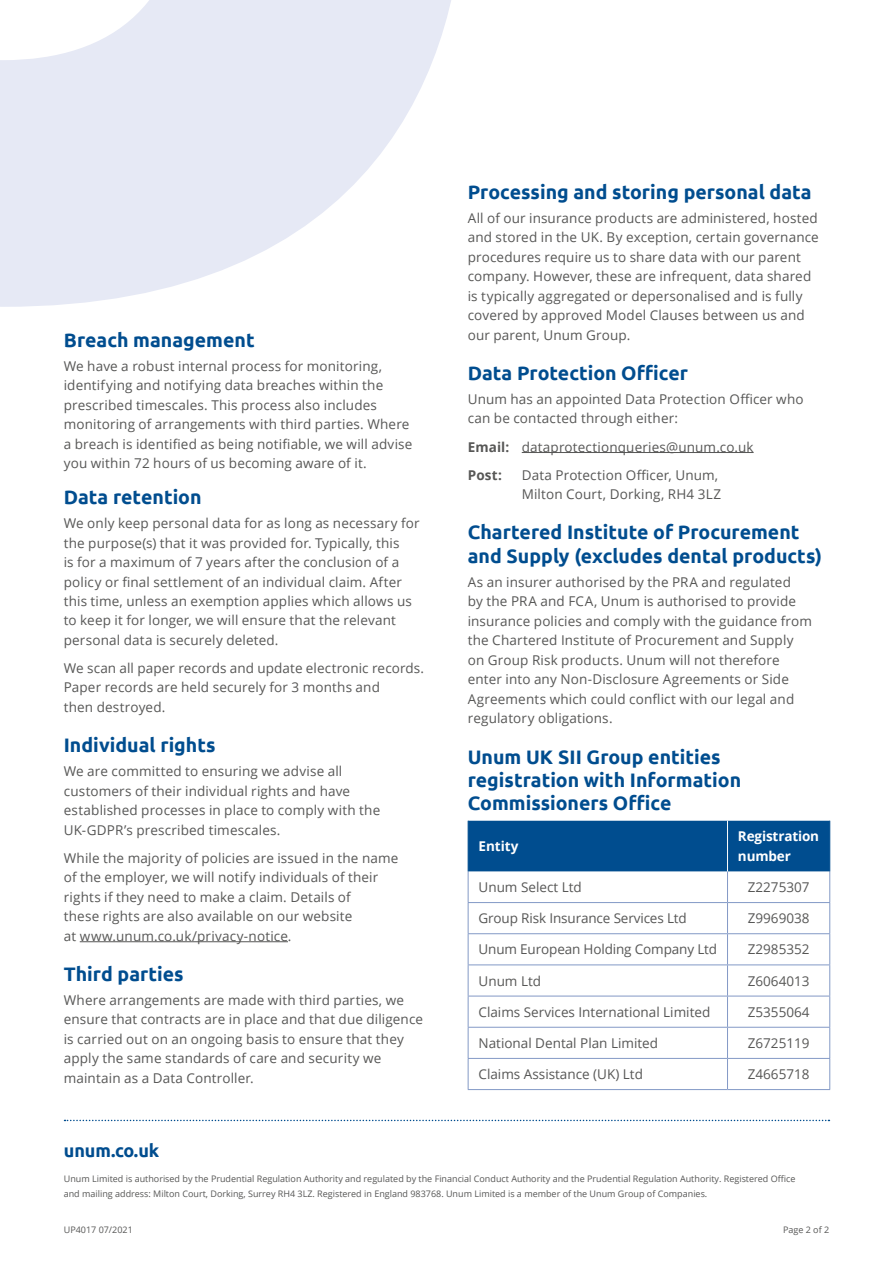
<style>
.page{position:relative;width:893px;height:1263px;background:#fff}
.page>*{position:absolute;margin:0;border:0;box-sizing:border-box;transform-origin:0 0}
.t1{font:700 19.5px/23.4px "Ubuntu";color:#004d8f}
.t2{font:700 18px "Ubuntu";color:#004d8f}
.t3{font:13.5px/19.5px "Open Sans";letter-spacing:.01em;color:#575756}
.t4{font:13.5px "Open Sans";letter-spacing:-.01em;color:#575756}
.t5{font:700 13.5px/19.5px "Open Sans";letter-spacing:-.01em;color:#fff}
.t6{font:9px/15px "Open Sans";color:#575756}
.s1{font-weight:700}
</style>
<div class="page">
<div style="left:469px;top:821px;width:360px;height:50px;background:#004d8f"></div>
<hr style="left:468px;top:871px;width:1px;height:31px;background:#8399c6">
<hr style="left:727px;top:871px;width:1px;height:31px;background:#8399c6">
<hr style="left:829px;top:871px;width:1px;height:31px;background:#8399c6">
<hr style="left:468px;top:902px;width:259px;height:1px;background:#8399c6">
<hr style="left:468px;top:903px;width:1px;height:30px;background:#8399c6">
<hr style="left:727px;top:902px;width:103px;height:1px;background:#8399c6">
<hr style="left:727px;top:903px;width:1px;height:30px;background:#8399c6">
<hr style="left:829px;top:903px;width:1px;height:30px;background:#8399c6">
<hr style="left:468px;top:933px;width:259px;height:1px;background:#8399c6">
<hr style="left:468px;top:934px;width:1px;height:30px;background:#8399c6">
<hr style="left:727px;top:933px;width:103px;height:1px;background:#8399c6">
<hr style="left:727px;top:934px;width:1px;height:30px;background:#8399c6">
<hr style="left:829px;top:934px;width:1px;height:30px;background:#8399c6">
<hr style="left:468px;top:964px;width:259px;height:1px;background:#8399c6">
<hr style="left:468px;top:965px;width:1px;height:31px;background:#8399c6">
<hr style="left:727px;top:964px;width:103px;height:1px;background:#8399c6">
<hr style="left:727px;top:965px;width:1px;height:31px;background:#8399c6">
<hr style="left:829px;top:965px;width:1px;height:31px;background:#8399c6">
<hr style="left:468px;top:996px;width:259px;height:1px;background:#8399c6">
<hr style="left:468px;top:996px;width:1px;height:31px;background:#8399c6">
<hr style="left:727px;top:996px;width:103px;height:1px;background:#8399c6">
<hr style="left:727px;top:996px;width:1px;height:31px;background:#8399c6">
<hr style="left:829px;top:996px;width:1px;height:31px;background:#8399c6">
<hr style="left:468px;top:1027px;width:259px;height:1px;background:#8399c6">
<hr style="left:468px;top:1027px;width:1px;height:31px;background:#8399c6">
<hr style="left:727px;top:1027px;width:103px;height:1px;background:#8399c6">
<hr style="left:727px;top:1027px;width:1px;height:31px;background:#8399c6">
<hr style="left:829px;top:1027px;width:1px;height:31px;background:#8399c6">
<hr style="left:468px;top:1058px;width:259px;height:1px;background:#8399c6">
<hr style="left:468px;top:1059px;width:1px;height:30px;background:#8399c6">
<hr style="left:727px;top:1058px;width:103px;height:1px;background:#8399c6">
<hr style="left:727px;top:1059px;width:1px;height:30px;background:#8399c6">
<hr style="left:829px;top:1059px;width:1px;height:30px;background:#8399c6">
<hr style="left:468px;top:1089px;width:259px;height:1px;background:#8399c6">
<hr style="left:727px;top:1089px;width:103px;height:1px;background:#8399c6">
<hr style="left:468px;top:821px;width:1px;height:50px;background:#004d8f">
<hr style="left:829px;top:821px;width:1px;height:50px;background:#004d8f">
<hr style="left:727px;top:821px;width:1px;height:50px;background:#fff">
<hr style="left:80px;top:941px;width:208px;height:1px;background:#575756">
<hr style="left:522px;top:452px;width:232px;height:1px;background:#575756">
<svg style="left:0;top:0;width:451px;height:307px;fill:#e6e9f5"></svg>
<svg style="left:65px;top:1120px;width:764px;height:1px"></svg>
<h1 class="t1" style="left:64px;top:328px;width:192px">Breach management</h1>
<p class="t3" style="left:64px;top:356px;width:350px">We have a robust internal process for monitoring, identifying and notifying data breaches within the prescribed timescales. This process also includes monitoring of arrangements with third parties. Where a breach is identified as being notifiable, we will advise you within 72 hours of us becoming aware of it.</p>
<h1 class="t1" style="left:64px;top:485px;width:139px">Data retention</h1>
<p class="t3" style="left:64px;top:513px;width:357px">We only keep personal data for as long as necessary for the purpose(s) that it was provided for. Typically, this<br>is for a maximum of 7 years after the conclusion of a policy or final settlement of an individual claim. After this time, unless an exemption applies which allows us to keep it for longer, we will ensure that the relevant personal data is securely deleted.</p>
<p class="t3" style="left:64px;top:658px;width:362px">We scan all paper records and update electronic records.<br>Paper records are held securely for 3 months and<br>then destroyed.</p>
<h1 class="t1" style="left:64px;top:733px;width:153px">Individual rights</h1>
<p class="t3" style="left:64px;top:761px;width:318px">We are committed to ensuring we advise all customers of their individual rights and have established processes in place to comply with the UK-GDPR’s prescribed timescales.</p>
<p class="t3" style="left:64px;top:848px;width:336px">While the majority of policies are issued in the name of the employer, we will notify individuals of their rights if they need to make a claim. Details of<br>these rights are also available on our website<br>at www.unum.co.uk/privacy-notice.</p>
<h1 class="t1" style="left:64px;top:962px;width:121px">Third parties</h1>
<p class="t3" style="left:64px;top:990px;width:361px">Where arrangements are made with third parties, we ensure that contracts are in place and that due diligence is carried out on an ongoing basis to ensure that they apply the same standards of care and security we maintain as a Data Controller.</p>
<h1 class="t1" style="left:468px;top:180px;width:345px">Processing and storing personal data</h1>
<p class="t3" style="left:468px;top:208px;width:353px">All of our insurance products are administered, hosted and stored in the UK. By exception, certain governance procedures require us to share data with our parent company. However, these are infrequent, data shared is typically aggregated or depersonalised and is fully covered by approved Model Clauses between us and our parent, Unum Group.</p>
<h1 class="t1" style="left:468px;top:361px;width:222px">Data Protection Officer</h1>
<p class="t3" style="left:468px;top:389px;width:337px">Unum has an appointed Data Protection Officer who can be contacted through either:</p>
<p class="t3" style="left:468px;top:432px;width:287px;line-height:28px"><span class="s1">Email:</span> dataprotectionqueries@unum.co.uk<br><span class="s1">Post:</span></p>
<p class="t3" style="left:522px;top:464px;width:201px">Data Protection Officer, Unum,<br>Milton Court, Dorking, RH4 3LZ</p>
<h1 class="t1" style="left:468px;top:520px;width:356px">Chartered Institute of Procurement and Supply (excludes dental products)</h1>
<p class="t3" style="left:468px;top:572px;width:346px">As an insurer authorised by the PRA and regulated<br>by the PRA and FCA, Unum is authorised to provide insurance policies and comply with the guidance from the Chartered Institute of Procurement and Supply on Group Risk products. Unum will not therefore enter into any Non-Disclosure Agreements or Side Agreements which could conflict with our legal and regulatory obligations.</p>
<h1 class="t1" style="left:468px;top:744px;width:275px">Unum UK SII Group entities registration with Information<br>Commissioners Office</h1>
<p class="t5" style="left:479px;top:836px;width:41px">Entity</p>
<p class="t5" style="left:738px;top:826px;width:83px">Registration number</p>
<p class="t3" style="left:479px;top:877px;width:105px">Unum Select Ltd</p>
<p class="t3" style="left:748px;top:877px;width:63px">Z2275307</p>
<p class="t4" style="left:479px;top:909px;width:210px">Group Risk Insurance Services Ltd</p>
<p class="t3" style="left:748px;top:908px;width:63px">Z9969038</p>
<p class="t4" style="left:479px;top:940px;width:240px">Unum European Holding Company Ltd</p>
<p class="t3" style="left:748px;top:939px;width:63px">Z2985352</p>
<p class="t3" style="left:479px;top:971px;width:64px">Unum Ltd</p>
<p class="t3" style="left:748px;top:971px;width:63px">Z6064013</p>
<p class="t3" style="left:479px;top:1002px;width:233px">Claims Services International Limited</p>
<p class="t3" style="left:748px;top:1002px;width:63px">Z5355064</p>
<p class="t3" style="left:479px;top:1033px;width:181px">National Dental Plan Limited</p>
<p class="t3" style="left:748px;top:1033px;width:63px">Z6725119</p>
<p class="t3" style="left:479px;top:1064px;width:166px">Claims Assistance (UK) Ltd</p>
<p class="t3" style="left:748px;top:1064px;width:63px">Z4665718</p>
<h2 class="t2" style="left:64px;top:1140px;width:97px">unum.co.uk</h2>
<p class="t6" style="left:64px;top:1171px;width:733px">Unum Limited is authorised by the Prudential Regulation Authority and regulated by the Financial Conduct Authority and the Prudential Regulation Authority. Registered Office and mailing address: Milton Court, Dorking, Surrey RH4 3LZ. Registered in England 983768. Unum Limited is a member of the Unum Group of Companies.</p>
<p class="t6" style="left:64px;top:1222px;width:71px">UP4017 07/2021</p>
<p class="t6" style="left:783px;top:1222px;width:48px">Page 2 of 2</p>
</div>
